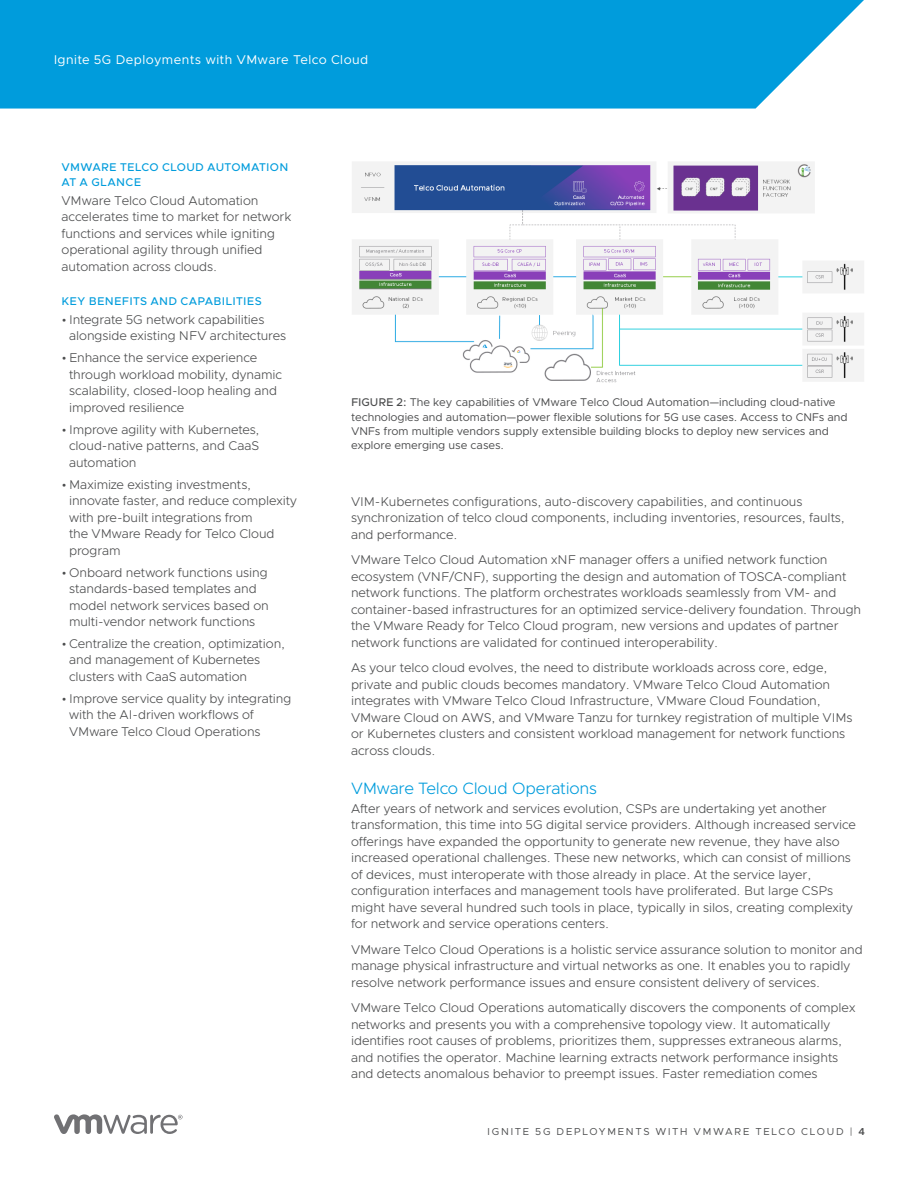
<style>
.page{position:relative;width:918px;height:1188px;background:#fff}
.page>*{position:absolute;margin:0;border:0;box-sizing:border-box;transform-origin:0 0}
._4a__SUBHEAD_1{font:300 16.5px "Metropolis";letter-spacing:-.015em;color:#009cdc}
._3a__BODY_TEXT{font:300 12.75px/16.5px "Metropolis";letter-spacing:-.005em;color:#4b4c4d}
._5b__SIDEBAR_BODY{font:300 12.75px/16.5px "Metropolis";letter-spacing:-.005em;color:#4b4c4d}
.t1{font:12.75px "Metropolis";letter-spacing:.035em;color:#fff}
._7a__CAPTION_BODY{font:11.25px/14.2px "Metropolis";letter-spacing:-.005em;color:#4b4c4d}
._5a__SIDEBAR_HEADER{font:500 11.25px/15px "Metropolis";letter-spacing:.025em;color:#009cdc}
.t2{font:10.2px "Metropolis";letter-spacing:.165em;color:#4b4c4d}
.s1{font-weight:500}
.s2{font-weight:600}
</style>
<div class="page">
<svg style="left:54px;top:1114px;width:129px;height:20px"></svg>
<svg style="left:0;top:0;width:864px;height:109px;background:#10a2de"></svg>
<img style="left:352px;top:162px;width:512px;height:221px">
<p class="t1" style="left:54px;top:52px;width:316px">Ignite 5G Deployments with VMware Telco Cloud</p>
<p class="_5a__SIDEBAR_HEADER" style="left:62px;top:160px;width:228px">VMWARE TELCO CLOUD AUTOMATION<br>AT A GLANCE</p>
<p class="_5b__SIDEBAR_BODY" style="left:62px;top:192px;width:231px">VMware Telco Cloud Automation accelerates time to market for network functions and services while igniting operational agility through unified automation across clouds.</p>
<p class="_5a__SIDEBAR_HEADER" style="left:62px;top:294px;width:202px">KEY BENEFITS AND CAPABILITIES</p>
<p class="_3a__BODY_TEXT" style="left:69px;top:311px;width:219px;text-indent:-8px">• Integrate 5G network capabilities alongside existing NFV architectures</p>
<p class="_3a__BODY_TEXT" style="left:69px;top:350px;width:214px;text-indent:-8px">• Enhance the service experience through workload mobility, dynamic scalability, closed‑ loop healing and improved resilience</p>
<p class="_3a__BODY_TEXT" style="left:69px;top:421px;width:192px;text-align:justify;text-indent:-8px">• Improve agility with Kubernetes, cloud-native patterns, and CaaS automation</p>
<p class="_3a__BODY_TEXT" style="left:69px;top:476px;width:229px;text-indent:-8px">• Maximize existing investments, innovate faster, and reduce complexity with pre‑ built integrations from<br>the VMware Ready for Telco Cloud program</p>
<p class="_3a__BODY_TEXT" style="left:62px;top:564px;width:209px;text-align:center">• Onboard network functions using standards-based templates and model network services based on multi-vendor network functions</p>
<p class="_3a__BODY_TEXT" style="left:69px;top:635px;width:217px;text-indent:-8px">• Centralize the creation, optimization, and management of Kubernetes clusters with CaaS automation</p>
<p class="_3a__BODY_TEXT" style="left:69px;top:690px;width:224px;text-indent:-8px">• Improve service quality by integrating with the AI‑ driven workflows of<br>VMware Telco Cloud Operations</p>
<p class="_7a__CAPTION_BODY" style="left:351px;top:395px;width:498px"><span class="s1">FIGURE 2:</span> The key capabilities of VMware Telco Cloud Automation—including cloud-native technologies and automation—power flexible solutions for 5G use cases. Access to CNFs and VNFs from multiple vendors supply extensible building blocks to deploy new services and explore emerging use cases.</p>
<p class="_3a__BODY_TEXT" style="left:351px;top:493px;width:495px">VIM‑ Kubernetes configurations, auto‑discovery capabilities, and continuous synchronization of telco cloud components, including inventories, resources, faults, and performance.</p>
<p class="_3a__BODY_TEXT" style="left:351px;top:552px;width:512px">VMware Telco Cloud Automation xNF manager offers a unified network function ecosystem (VNF/CNF), supporting the design and automation of TOSCA‑compliant network functions. The platform orchestrates workloads seamlessly from VM‑ and container‑ based infrastructures for an optimized service‑delivery foundation. Through the VMware Ready for Telco Cloud program, new versions and updates of partner network functions are validated for continued interoperability.</p>
<p class="_3a__BODY_TEXT" style="left:351px;top:660px;width:503px">As your telco cloud evolves, the need to distribute workloads across core, edge, private and public clouds becomes mandatory. VMware Telco Cloud Automation integrates with VMware Telco Cloud Infrastructure, VMware Cloud Foundation, VMware Cloud on AWS, and VMware Tanzu for turnkey registration of multiple VIMs or Kubernetes clusters and consistent workload management for network functions across clouds.</p>
<p class="_4a__SUBHEAD_1" style="left:351px;top:778px;width:248px">VMware Telco Cloud Operations</p>
<p class="_3a__BODY_TEXT" style="left:351px;top:800px;width:507px">After years of network and services evolution, CSPs are undertaking yet another transformation, this time into 5G digital service providers. Although increased service offerings have expanded the opportunity to generate new revenue, they have also increased operational challenges. These new networks, which can consist of millions of devices, must interoperate with those already in place. At the service layer, configuration interfaces and management tools have proliferated. But large CSPs might have several hundred such tools in place, typically in silos, creating complexity for network and service operations centers.</p>
<p class="_3a__BODY_TEXT" style="left:351px;top:941px;width:513px">VMware Telco Cloud Operations is a holistic service assurance solution to monitor and manage physical infrastructure and virtual networks as one. It enables you to rapidly resolve network performance issues and ensure consistent delivery of services.</p>
<p class="_3a__BODY_TEXT" style="left:351px;top:999px;width:506px">VMware Telco Cloud Operations automatically discovers the components of complex networks and presents you with a comprehensive topology view. It automatically identifies root causes of problems, prioritizes them, suppresses extraneous alarms, and notifies the operator. Machine learning extracts network performance insights and detects anomalous behavior to preempt issues. Faster remediation comes</p>
<p class="t2" style="left:488px;top:1125px;width:379px">IGNITE 5G DEPLOYMENTS WITH VMWARE TELCO CLOUD | <span class="s2">4</span></p>
</div>
